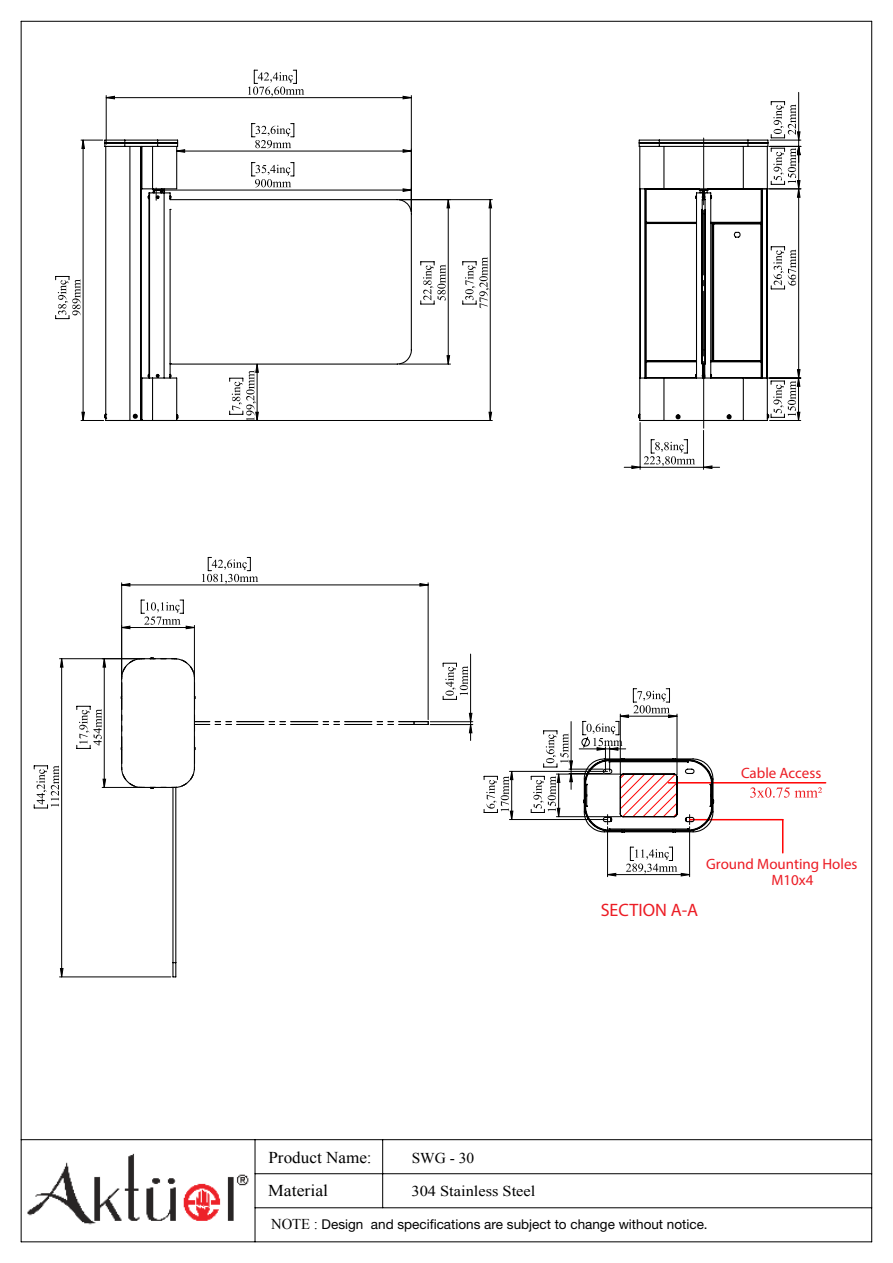
<style>
.page{position:relative;width:893px;height:1263px;background:#fff}
.page>*{position:absolute;margin:0;border:0;box-sizing:border-box;transform-origin:0 0}
.t1{font:18px "Myriad Pro";color:#ec1c24}
.t2{font:16.5px/33px "Times New Roman";color:#000;scale:1.04 1}
.t3{font:15px/16.5px "Myriad Pro";color:#ec1c24}
.t4{font:15px/33px "Times New Roman";color:#000}
.t5{font:13.5px "Helvetica Neue LT Pro";color:#000}
.s1{font-family:"Times New Roman";font-size:15px}
</style>
<div class="page">
<img style="left:27px;top:1153px;width:222px;height:72px">
<hr style="left:60px;top:976px;width:111px;height:1px;background:#000">
<hr style="left:60px;top:658px;width:79px;height:1px;background:#000">
<hr style="left:102px;top:787px;width:38px;height:1px;background:#000">
<hr style="left:21px;top:1241px;width:851px;height:1px;background:#000">
<hr style="left:871px;top:21px;width:1px;height:1221px;background:#000">
<hr style="left:21px;top:21px;width:851px;height:1px;background:#000">
<hr style="left:21px;top:21px;width:1px;height:1221px;background:#000">
<hr style="left:21px;top:1139px;width:851px;height:1px;background:#000">
<hr style="left:255px;top:1140px;width:1px;height:102px;background:#000">
<hr style="left:255px;top:1173px;width:617px;height:1px;background:#000">
<hr style="left:255px;top:1207px;width:617px;height:1px;background:#000">
<hr style="left:382px;top:1140px;width:1px;height:68px;background:#000">
<hr style="left:607px;top:827px;width:1px;height:50px;background:#000">
<hr style="left:689px;top:827px;width:1px;height:50px;background:#000">
<hr style="left:668px;top:782px;width:158px;height:1px;background:#f00">
<hr style="left:690px;top:819px;width:93px;height:1px;background:#f00">
<hr style="left:782px;top:820px;width:1px;height:33px;background:#f00">
<hr style="left:106px;top:96px;width:1px;height:48px;background:#000">
<hr style="left:411px;top:96px;width:1px;height:116px;background:#000">
<hr style="left:770px;top:146px;width:31px;height:1px;background:#000">
<hr style="left:770px;top:140px;width:31px;height:1px;background:#000">
<hr style="left:798px;top:92px;width:1px;height:48px;background:#000">
<hr style="left:745px;top:188px;width:56px;height:1px;background:#000">
<hr style="left:770px;top:378px;width:31px;height:1px;background:#000">
<hr style="left:770px;top:420px;width:31px;height:1px;background:#000">
<hr style="left:509px;top:819px;width:99px;height:1px;background:#000">
<svg style="left:55px;top:276px;width:26px;height:43px"></svg>
<svg style="left:34px;top:658px;width:30px;height:320px"></svg>
<svg style="left:76px;top:658px;width:31px;height:130px"></svg>
<svg style="left:607px;top:847px;width:83px;height:30px"></svg>
<svg style="left:251px;top:123px;width:161px;height:16px"></svg>
<svg style="left:105px;top:70px;width:307px;height:30px"></svg>
<svg style="left:468px;top:189px;width:332px;height:630px"></svg>
<svg style="left:82px;top:140px;width:390px;height:593px"></svg>
<svg style="left:103px;top:139px;width:309px;height:282px"></svg>
<svg style="left:120px;top:657px;width:309px;height:321px"></svg>
<svg style="left:637px;top:101px;width:162px;height:327px"></svg>
<svg style="left:579px;top:439px;width:141px;height:395px"></svg>
<svg style="left:750px;top:787px;width:72px;height:11px"></svg>
<p class="t3" style="left:741px;top:765px;width:82px">Cable Access</p>
<h1 class="t1" style="left:601px;top:899px;width:99px">SECTION A-A</h1>
<p class="t3" style="left:771px;top:855px;width:87px;text-indent:-65px">Ground Mounting Holes<br>M10x4</p>
<p class="t2" style="left:268px;top:1141px;width:101px">Product Name:<br>Material</p>
<p class="t4" style="left:411px;top:1142px;width:125px">SWG - 30<br>304 Stainless Steel</p>
<p class="t5" style="left:271px;top:1216px;width:438px"><span class="s1">NOTE :</span> Design and specifications are subject to change without notice.</p>
</div>
